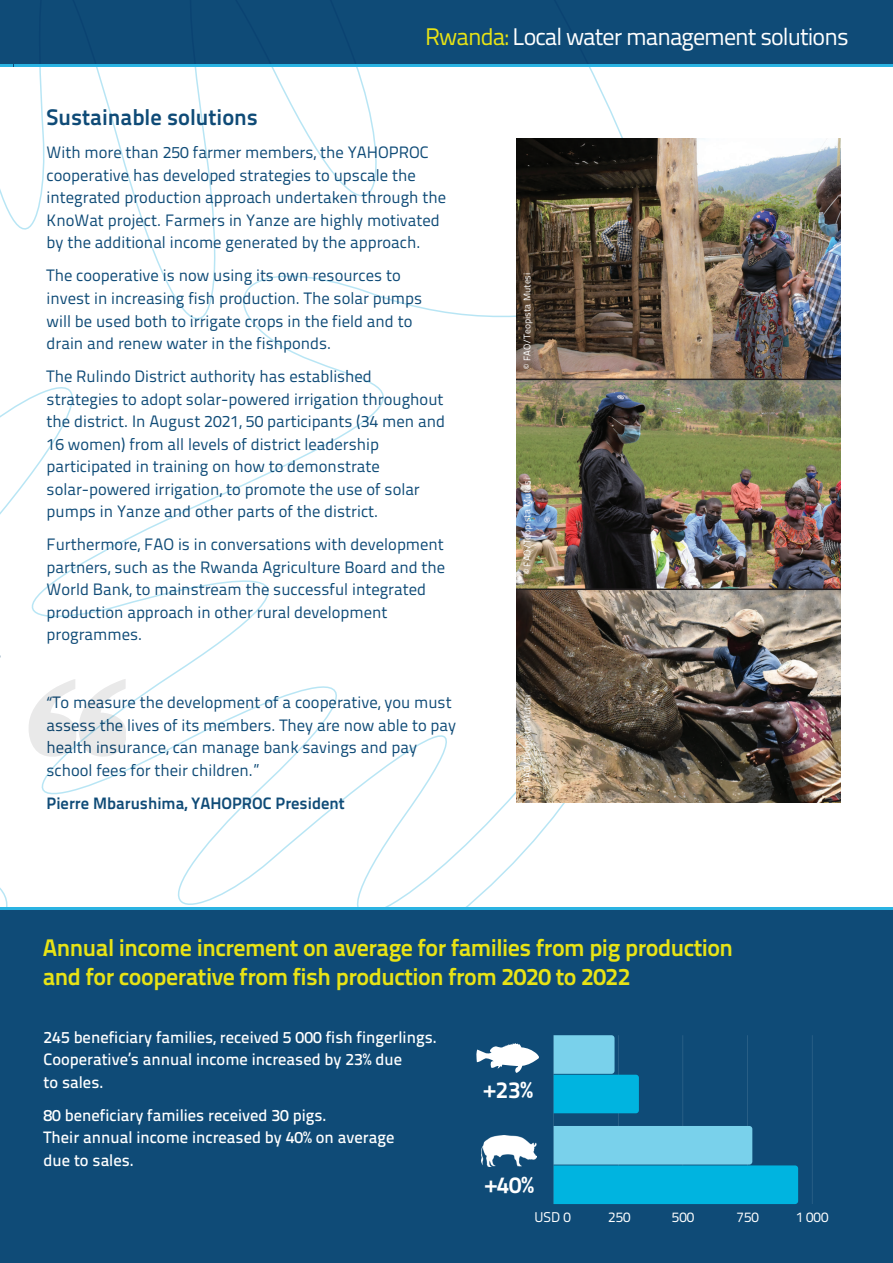
<style>
.page{position:relative;width:893px;height:1263px;background:#fff}
.page>*{position:absolute;margin:0;border:0;box-sizing:border-box;transform-origin:0 0}
.t1{font:700 24px/28.5px "Titillium Text 22 L";letter-spacing:-.02em;color:#e8e315}
.t2{font:24px "Titillium Text 22 L";letter-spacing:-.04em;color:#fff}
.t3{font:700 23.25px "Titillium Text 22 L";color:#fff}
.t4{font:700 22.5px "Titillium Text 22 L";color:#0f4b77}
.t5{font:16.5px/22.5px "Titillium Text 22 L";color:#0f4b77}
.t6{font:500 16.5px/22.5px "Titillium Text 22 L";color:#fff}
.t7{font:700 16.5px "Titillium Text 22 L";color:#0f4b77}
.t8{font:14.1px "Titillium Text 22 L";color:#fff}
.t9{font:9.6px "Titillium Text 22 L";color:#fff}
.s1{color:#e8e315}
.s2{font-family:"Myriad Pro"}
</style>
<div class="page">
<div style="left:0;top:0;width:893px;height:66px;background:#0f4b77"></div>
<svg style="left:32px;top:275px;width:615px;height:632px"></svg>
<svg style="left:1px;top:64px;width:464px;height:255px"></svg>
<div style="left:0;top:909px;width:893px;height:354px;background:#0f4b77"></div>
<hr style="left:0;top:907px;width:893px;height:3px;background:#2ab3e2">
<hr style="left:0;top:65px;width:893px;height:2px;background:#2ab3e2">
<img style="left:0;top:67px;width:1px;height:590px">
<div style="left:0;top:0;width:13px;height:66px;background:#0f4b77"></div>
<svg style="left:0;top:65px;width:12px;height:1px"></svg>
<img style="left:517px;top:590px;width:324px;height:212px">
<img style="left:517px;top:138px;width:324px;height:241px">
<img style="left:517px;top:380px;width:324px;height:208px">
<hr style="left:517px;top:379px;width:324px;height:1px;background:#231f20">
<hr style="left:517px;top:588px;width:324px;height:2px;background:#231f20">
<svg style="left:29px;top:679px;width:97px;height:78px"></svg>
<hr style="left:812px;top:1035px;width:1px;height:169px;background:#fff">
<hr style="left:747px;top:1035px;width:1px;height:169px;background:#fff">
<hr style="left:683px;top:1035px;width:1px;height:169px;background:#fff">
<hr style="left:618px;top:1035px;width:1px;height:169px;background:#fff">
<hr style="left:553px;top:1035px;width:1px;height:169px;background:#fff">
<svg style="left:554px;top:1035px;width:85px;height:78px;background:#2dadd3"></svg>
<svg style="left:554px;top:1126px;width:244px;height:78px;background:#32b5d9"></svg>
<img style="left:482px;top:1136px;width:54px;height:31px">
<svg style="left:476px;top:1043px;width:63px;height:30px"></svg>
<h1 class="t2" style="left:425px;top:18px;width:425px"><span class="s1">Rwanda:</span> Local water management solutions</h1>
<h3 class="t4" style="left:47px;top:100px;width:213px">Sustainable solutions</h3>
<p class="t5" style="left:47px;top:141px;width:401px">With more than 250 farmer members, the YAHOPROC cooperative has developed strategies to upscale the integrated production approach undertaken through the KnoWat project. Farmers in Yanze are highly motivated by the additional income generated by the approach.</p>
<p class="t5" style="left:47px;top:264px;width:377px">The cooperative is now using its own resources to invest in increasing fish production. The solar pumps will be used both to irrigate crops in the field and to drain and renew water in the fishponds.</p>
<p class="t5" style="left:47px;top:364px;width:400px">The Rulindo District authority has established strategies to adopt solar-powered irrigation throughout the district. In August 2021, 50 participants (34 men and 16 women) from all levels of district leadership participated in training on how to demonstrate solar-powered irrigation, to promote the use of solar pumps in Yanze and other parts of the district.</p>
<p class="t5" style="left:47px;top:532px;width:400px">Furthermore, FAO is in conversations with development partners, such as the Rwanda Agriculture Board and the World Bank, to mainstream the successful integrated production approach in other rural development programmes.</p>
<p class="t5" style="left:47px;top:690px;width:411px"><span class="s2">“</span>To measure the development of a cooperative, you must assess the lives of its members. They are now able to pay health insurance, can manage bank savings and pay school fees for their children.”</p>
<p class="t7" style="left:47px;top:790px;width:300px">Pierre Mbarushima, YAHOPROC President</p>
<p class="t9" style="left:520px;top:369px;width:97px;rotate:-90deg">© FAO/Teopista Mutesi</p>
<p class="t9" style="left:520px;top:574px;width:97px;rotate:-90deg">© FAO/Teopista Mutesi</p>
<p class="t9" style="left:520px;top:790px;width:97px;rotate:-90deg">© FAO/Teopista Mutesi</p>
<h1 class="t1" style="left:43px;top:932px;width:692px">Annual income increment on average for families from pig production and for cooperative from fish production from 2020 to 2022</h1>
<p class="t6" style="left:44px;top:1025px;width:395px">245 beneficiary families, received 5 000 fish fingerlings.<br>Cooperative’s annual income increased by 23% due<br>to sales.</p>
<p class="t6" style="left:44px;top:1103px;width:352px">80 beneficiary families received 30 pigs.<br>Their annual income increased by 40% on average due to sales.</p>
<h2 class="t3" style="left:484px;top:1072px;width:50px">+23%</h2>
<h2 class="t3" style="left:485px;top:1166px;width:50px">+40%</h2>
<p class="t8" style="left:534px;top:1206px;width:38px">USD 0</p>
<p class="t8" style="left:608px;top:1206px;width:24px">250</p>
<p class="t8" style="left:672px;top:1206px;width:24px">500</p>
<p class="t8" style="left:737px;top:1206px;width:24px">750</p>
<p class="t8" style="left:796px;top:1206px;width:34px">1 000</p>
</div>
